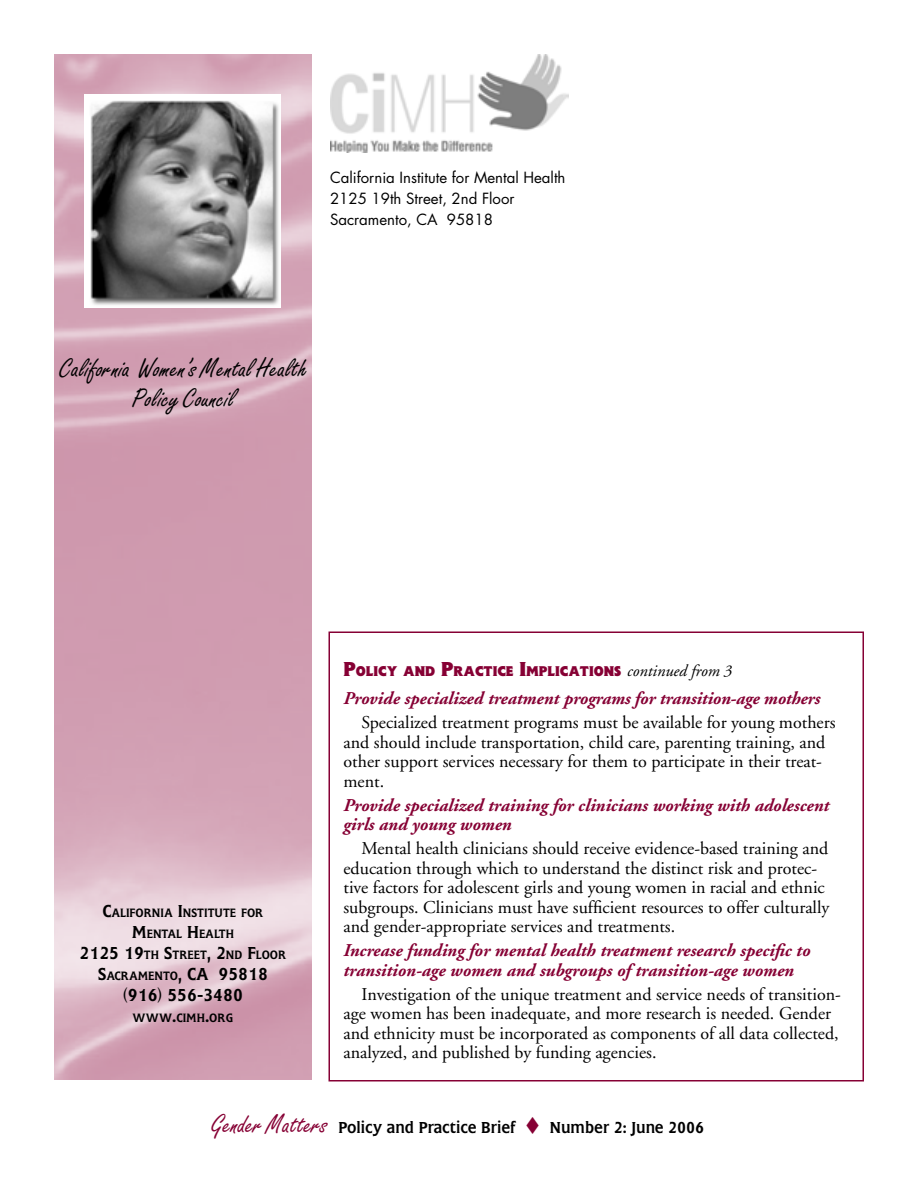
<style>
.page{position:relative;width:918px;height:1188px;background:#fff}
.page>*{position:absolute;margin:0;border:0;box-sizing:border-box;transform-origin:0 0}
.t1{font:27px/30px "Freestyle Script";color:#000;text-align:center}
.t2{font:18px/19.5px "Adobe Garamond";color:#000}
.t3{font:italic 700 18px/19.5px "Adobe Garamond";color:#860034}
.t4{font:18px/21px "Flare Gothic Regular DTC";color:#000;text-align:center}
.t5{font:16.5px "Flare Gothic Regular DTC";color:#000}
.t6{font:15px/21px "Futura";color:#000}
.t7{font:14.7px "Flare Gothic Bold DTC";color:#860034}
.t8{font:12.6px/21px "Flare Gothic Regular DTC";color:#000;text-align:center}
.s1{font-size:18px}
.s2{font-size:12.6px}
.s3{font-size:21px}
.s4{font-family:"Adobe Garamond";font-style:italic;font-size:16.5px;color:#000}
.s5{font-family:"Freestyle Script";font-size:27px;color:#860034}
.s6{color:#860034}
</style>
<div class="page">
<img style="left:330px;top:54px;width:238px;height:99px">
<div style="left:328px;top:632px;width:536px;height:450px;border:2px solid #860034"></div>
<img style="left:90px;top:100px;width:190px;height:206px">
<p class="t6" style="left:330px;top:167px;width:237px">California Institute for Mental Health<br>2125 19th Street, 2nd Floor<br>Sacramento, CA 95818</p>
<h1 class="t1" style="left:59px;top:354px;width:249px">California Women’s Mental Health<br>Policy Council</h1>
<p class="t8" style="left:80px;top:902px;width:208px"><span class="s1">C</span>ALIFORNIA <span class="s1">I</span>NSTITUTE FOR<br><span class="s1">M</span>ENTAL <span class="s1">H</span>EALTH<br><span class="s1">2125 19</span>TH <span class="s1">S</span>TREET<span class="s1">, 2</span>ND <span class="s1">F</span>LOOR</p>
<p class="t4" style="left:98px;top:963px;width:171px">S<span class="s2">ACRAMENTO</span>, CA 95818 (916) 556-3480</p>
<p class="t8" style="left:132px;top:1007px;width:103px">WWW<span class="s1">.</span>CIMH<span class="s1">.</span>ORG</p>
<p class="t7" style="left:344px;top:662px;width:390px"><span class="s3">P</span>OLICY AND <span class="s3">P</span>RACTICE <span class="s3">I</span>MPLICATIONS <span class="s4">continued from 3</span></p>
<p class="t3" style="left:344px;top:689px;width:478px">Provide specialized treatment programs for transition-age mothers</p>
<p class="t2" style="left:344px;top:713px;width:494px;text-indent:18px">Specialized treatment programs must be available for young mothers and should include transportation, child care, parenting training, and other support services necessary for them to participate in their treat&shy;ment.</p>
<p class="t3" style="left:344px;top:796px;width:487px">Provide specialized training for clinicians working with adolescent girls and young women</p>
<p class="t2" style="left:344px;top:839px;width:487px;text-indent:18px">Mental health clinicians should receive evidence-based training and education through which to understand the distinct risk and protec&shy;tive factors for adolescent girls and young women in racial and ethnic subgroups. Clinicians must have sufficient resources to offer culturally and gender-appropriate services and treatments.</p>
<p class="t3" style="left:344px;top:941px;width:469px">Increase funding for mental health treatment research specific to transition-age women and subgroups of transition-age women</p>
<p class="t2" style="left:344px;top:985px;width:499px;text-indent:18px">Investigation of the unique treatment and service needs of transition&shy;age women has been inadequate, and more research is needed. Gender and ethnicity must be incorporated as components of all data collected, analyzed, and published by funding agencies.</p>
<p class="t5" style="left:211px;top:1119px;width:495px"><span class="s5">Gender Matters</span> Policy and Practice Brief <span class="s6">▼</span> Number 2: June 2006</p>
</div>
